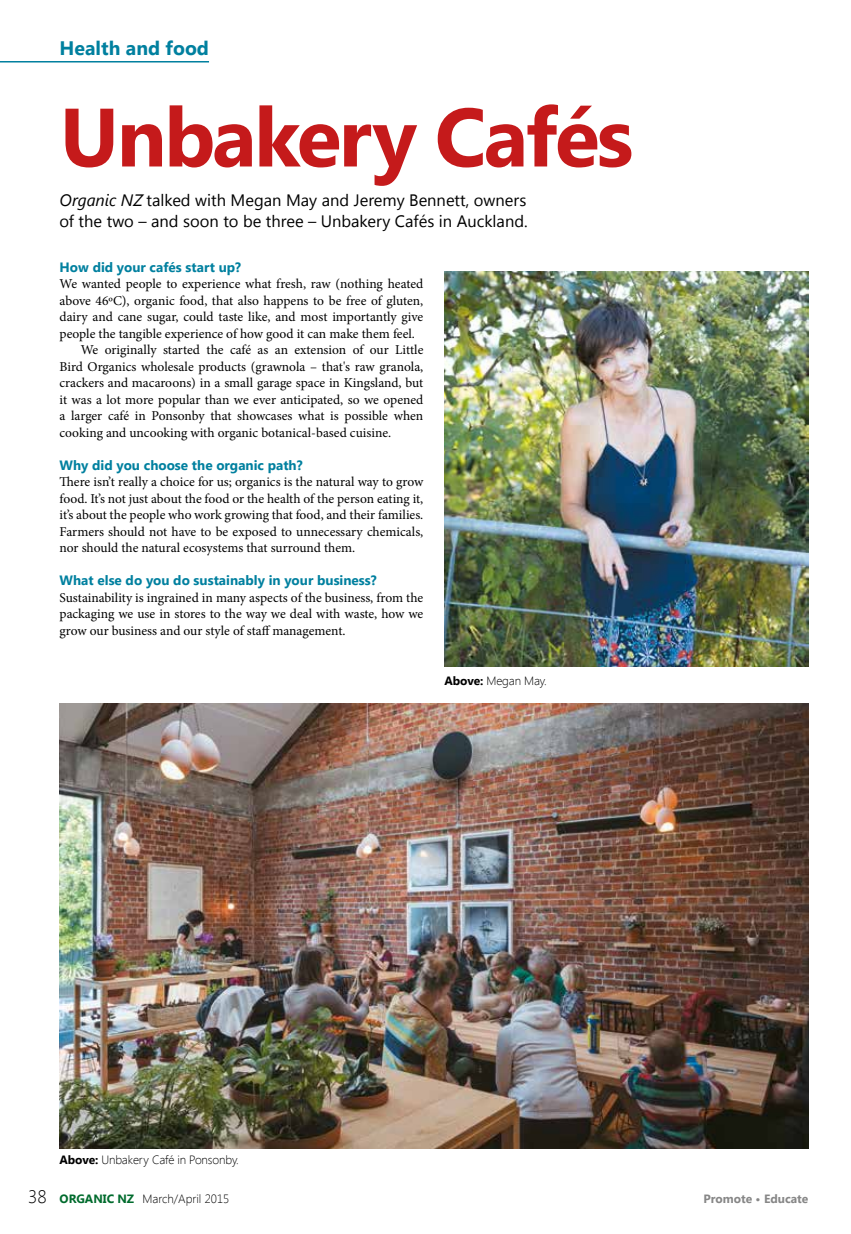
<style>
.page{position:relative;width:851px;height:1234px;background:#fff}
.page>*{position:absolute;margin:0;border:0;box-sizing:border-box;transform-origin:0 0}
.t1{font:700 82.5px "Segoe UI";letter-spacing:-.03em;color:#c51a1b}
.t2{font:700 19.5px "Segoe UI";color:#00809f}
.t3{font:16.5px/21px "Segoe UI";color:#000}
.t4{font:13.5px/16.5px "Minion Pro";letter-spacing:-.005em;color:#000;text-align:justify}
.t5{font:700 13.5px "Segoe UI";color:#00809f}
.t6{font:300 12px "Segoe UI";letter-spacing:-.01em;color:#000}
.t7{font:700 12px "Segoe UI";color:#878787}
.s1{font-style:italic}
.s2{font-weight:700}
.s3{font-size:18px}
.s4{font-weight:700;color:#006b2d}
</style>
<div class="page">
<hr style="left:0;top:61px;width:209px;height:1px;background:#00809f">
<img style="left:444px;top:271px;width:364px;height:395px">
<img style="left:60px;top:703px;width:748px;height:445px">
<h2 class="t2" style="left:60px;top:34px;width:151px">Health and food</h2>
<h1 class="t1" style="left:60px;top:78px;width:575px">Unbakery Cafés</h1>
<p class="t3" style="left:60px;top:188px;width:469px"><span class="s1">Organic NZ</span> talked with Megan May and Jeremy Bennett, owners of the two – and soon to be three – Unbakery Cafés in Auckland.</p>
<p class="t5" style="left:60px;top:257px;width:183px">How did your cafés start up?</p>
<p class="t4" style="left:60px;top:275px;width:365px">We wanted people to experience what fresh, raw (nothing heated</p>
<p class="t4" style="left:60px;top:292px;width:365px">above 46ºC), organic food, that also happens to be free of gluten,</p>
<p class="t4" style="left:60px;top:308px;width:365px">dairy and cane sugar, could taste like, and most importantly give</p>
<p class="t4" style="left:60px;top:325px;width:356px">people the tangible experience of how good it can make them feel.</p>
<p class="t4" style="left:81px;top:341px;width:344px">We originally started the café as an extension of our Little</p>
<p class="t4" style="left:60px;top:358px;width:365px">Bird Organics wholesale products (grawnola – that's raw granola,</p>
<p class="t4" style="left:60px;top:374px;width:365px">crackers and macaroons) in a small garage space in Kingsland, but</p>
<p class="t4" style="left:60px;top:391px;width:365px">it was a lot more popular than we ever anticipated, so we opened</p>
<p class="t4" style="left:60px;top:407px;width:365px">a larger café in Ponsonby that showcases what is possible when</p>
<p class="t4" style="left:60px;top:424px;width:333px">cooking and uncooking with organic botanical-based cuisine.</p>
<p class="t5" style="left:60px;top:455px;width:244px">Why did you choose the organic path?</p>
<p class="t4" style="left:60px;top:473px;width:365px">There isn’t really a choice for us; organics is the natural way to grow food. It’s not just about the food or the health of the person eating it, it’s about the people who work growing that food, and their families.<br>Farmers should not have to be exposed to unnecessary chemicals, nor should the natural ecosystems that surround them.</p>
<p class="t5" style="left:60px;top:570px;width:318px">What else do you do sustainably in your business?</p>
<p class="t4" style="left:60px;top:589px;width:365px">Sustainability is ingrained in many aspects of the business, from the packaging we use in stores to the way we deal with waste, how we grow our business and our style of staff management.</p>
<p class="t6" style="left:444px;top:672px;width:104px"><span class="s2">Above:</span> Megan May.</p>
<p class="t6" style="left:60px;top:1151px;width:181px"><span class="s2">Above:</span> Unbakery Café in Ponsonby.</p>
<p class="t6" style="left:28px;top:1189px;width:203px"><span class="s3">38</span> <span class="s4">ORGANIC NZ</span> March/April 2015</p>
<p class="t7" style="left:703px;top:1189px;width:106px">Promote • Educate</p>
</div>
